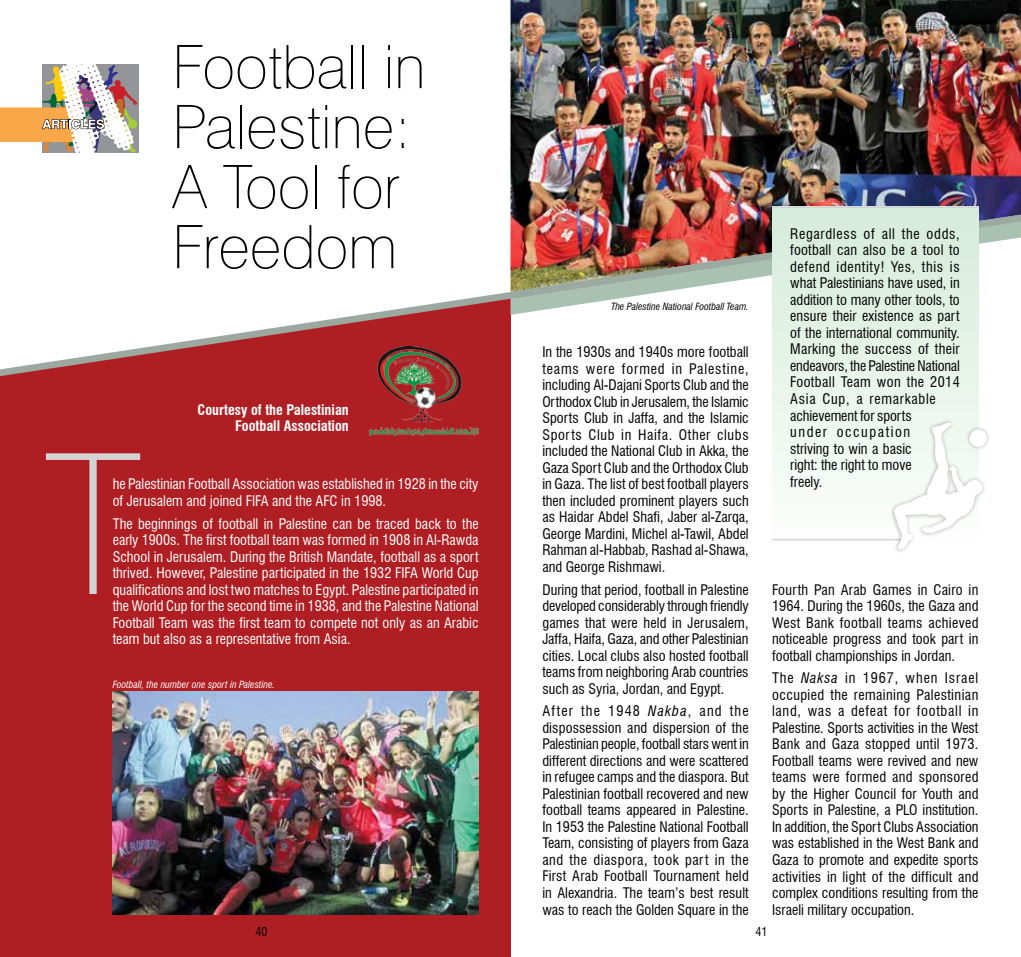
<style>
.page{position:relative;width:1021px;height:957px;background:#fff}
.page>*{position:absolute;margin:0;border:0;box-sizing:border-box;transform-origin:0 0}
.t1{font:100 60px/60px "Swiss 721 BT";color:#000}
.t2{font:condensed 14.25px/16.5px "Swiss 721 BT";color:#000;text-align:justify}
.t3{font:condensed 14.25px/16.5px "Swiss 721 BT";color:#fff}
.t4{font:700 condensed 14.25px/16.5px "Swiss 721 BT";color:#fff;text-align:right}
.t5{font:condensed 12px "Swiss 721 BT";color:#000}
.t6{font:italic condensed 9.75px "Swiss 721 BT";color:#fff}
.t7{font:italic condensed 9.75px "Swiss 721 BT";color:#000}
.s1{font-style:italic}
</style>
<div class="page">
<div style="left:0;top:295px;width:510px;height:662px;background:#af1e23"></div>
<img style="left:510px;top:0;width:510px;height:215px">
<svg style="left:0;top:215px;width:1020px;height:161px"></svg>
<svg style="left:0;top:64px;width:139px;height:89px"></svg>
<img style="left:113px;top:692px;width:365px;height:222px">
<div style="left:772px;top:206px;width:206px;height:334px;background:linear-gradient(to bottom,#d4ebda,#fcfdfc)"></div>
<hr style="left:772px;top:206px;width:206px;height:2px;background:#d1d3d4">
<hr style="left:772px;top:539px;width:132px;height:1px;background:#d1d3d4">
<div style="left:889px;top:418px;width:102px;height:136px;background:#000;opacity:.3"></div>
<svg style="left:892px;top:422px;width:94px;height:127px"></svg>
<svg style="left:46px;top:453px;width:94px;height:141px"></svg>
<img style="left:369px;top:347px;width:109px;height:89px">
<h1 class="t1" style="left:172px;top:36px;width:255px">Football in<br>Palestine:<br>A Tool for<br>Freedom</h1>
<p class="t4" style="left:198px;top:401px;width:153px">Courtesy of the Palestinian<br>Football Association</p>
<p class="t3" style="left:113px;top:476px;width:367px">he Palestinian Football Association was established in 1928 in the city of Jerusalem and joined FIFA and the AFC in 1998.</p>
<p class="t3" style="left:113px;top:515px;width:367px;text-align:justify">The beginnings of football in Palestine can be traced back to the early 1900s. The first football team was formed in 1908 in Al-Rawda School in Jerusalem. During the British Mandate, football as a sport thrived. However, Palestine participated in the 1932 FIFA World Cup qualifications and lost two matches to Egypt. Palestine participated in the World Cup for the second time in 1938, and the Palestine National Football Team was the first team to compete not only as an Arabic team but also as a representative from Asia.</p>
<p class="t6" style="left:113px;top:679px;width:164px">Football, the number one sport in Palestine.</p>
<p class="t7" style="left:611px;top:301px;width:139px">The Palestine National Football Team.</p>
<p class="t2" style="left:542px;top:343px;width:208px">In the 1930s and 1940s more football teams were formed in Palestine, including Al-Dajani Sports Club and the Orthodox Club in Jerusalem, the Islamic Sports Club in Jaffa, and the Islamic Sports Club in Haifa. Other clubs included the National Club in Akka, the Gaza Sport Club and the Orthodox Club in Gaza. The list of best football players then included prominent players such as Haidar Abdel Shafi, Jaber al-Zarqa, George Mardini, Michel al-Tawil, Abdel Rahman al-Habbab, Rashad al-Shawa, and George Rishmawi.</p>
<p class="t2" style="left:542px;top:581px;width:208px">During that period, football in Palestine developed considerably through friendly games that were held in Jerusalem, Jaffa, Haifa, Gaza, and other Palestinian cities. Local clubs also hosted football teams from neighboring Arab countries such as Syria, Jordan, and Egypt.</p>
<p class="t2" style="left:542px;top:703px;width:208px">After the 1948 <span class="s1">Nakba</span>, and the dispossession and dispersion of the Palestinian people, football stars went in different directions and were scattered in refugee camps and the diaspora. But Palestinian football recovered and new football teams appeared in Palestine.<br>In 1953 the Palestine National Football Team, consisting of players from Gaza and the diaspora, took part in the First Arab Football Tournament held in Alexandria. The team’s best result was to reach the Golden Square in the</p>
<p class="t2" style="left:790px;top:225px;width:171px;text-align:left">Regardless of all the odds, football can also be a tool to defend identity! Yes, this is what Palestinians have used, in addition to many other tools, to ensure their existence as part of the international community.<br>Marking the success of their endeavors, the Palestine National<br>Football Team won the 2014<br>Asia Cup, a remarkable achievement for sports<br>under occupation<br>striving to win a basic<br>right: the right to move<br>freely.</p>
<p class="t2" style="left:772px;top:581px;width:208px">Fourth Pan Arab Games in Cairo in 1964. During the 1960s, the Gaza and West Bank football teams achieved noticeable progress and took part in football championships in Jordan.</p>
<p class="t2" style="left:772px;top:670px;width:208px">The <span class="s1">Naksa</span> in 1967, when Israel occupied the remaining Palestinian land, was a defeat for football in Palestine. Sports activities in the West Bank and Gaza stopped until 1973.<br>Football teams were revived and new teams were formed and sponsored by the Higher Council for Youth and Sports in Palestine, a PLO institution.<br>In addition, the Sport Clubs Association was established in the West Bank and Gaza to promote and expedite sports activities in light of the difficult and complex conditions resulting from the Israeli military occupation.</p>
<p class="t5" style="left:256px;top:925px;width:13px">40</p>
<p class="t5" style="left:755px;top:925px;width:13px">41</p>
</div>
